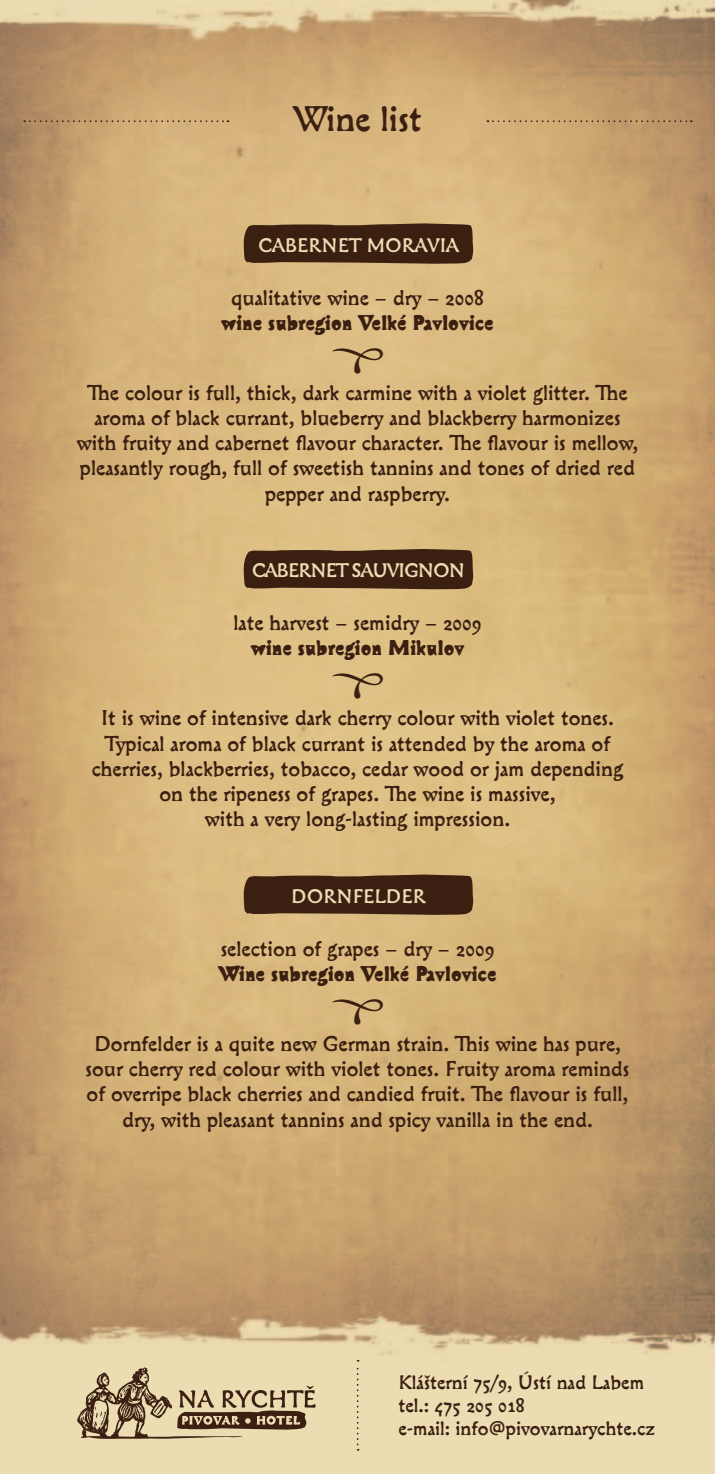
<style>
.page{position:relative;width:715px;height:1474px;background:#fff}
.page>*{position:absolute;margin:0;border:0;box-sizing:border-box;transform-origin:0 0}
.t1{font:47.25px "Ozdoby";color:#3b2012}
.t2{font:35px "Cobra";color:#3b2012}
.t3{font:21px/25.2px "Cobra";color:#3b2012;text-align:center}
.t4{font:700 21px "Cobra";color:#3b2012}
.t5{font:19.25px/23.1px "Cobra";color:#3b2012}
.t6{font:19.25px "Cobra";color:#ecdcb2}
.t7{font:19.25px "Cobra";letter-spacing:-.05em;color:#ecdcb2}
</style>
<div class="page">
<div style="left:0;top:0;width:714px;height:1473px;background:#ecdcb2"></div>
<img style="left:0;top:0;width:714px;height:1362px">
<svg style="left:24px;top:120px;width:204px;height:2px"></svg>
<svg style="left:487px;top:120px;width:204px;height:2px"></svg>
<svg style="left:356px;top:1359px;width:2px;height:91px"></svg>
<svg style="left:77px;top:1367px;width:238px;height:71px"></svg>
<svg style="left:243px;top:223px;width:230px;height:41px;background:#472c1a"></svg>
<svg style="left:243px;top:549px;width:230px;height:40px;background:#432818"></svg>
<svg style="left:243px;top:874px;width:230px;height:41px;background:#472c1a"></svg>
<p class="t2" style="left:293px;top:99px;width:130px">Wine list</p>
<p class="t6" style="left:258px;top:234px;width:202px">CABERNET MORAVIA</p>
<p class="t3" style="left:231px;top:287px;width:254px">qualitative wine – dry – 2008</p>
<p class="t4" style="left:221px;top:310px;width:274px">wine subregion Velké Pavlovice</p>
<p class="t1" style="left:331px;top:328px;width:53px">Ö</p>
<p class="t3" style="left:77px;top:382px;width:562px">The colour is full, thick, dark carmine with a violet glitter. The aroma of black currant, blueberry and blackberry harmonizes with fruity and cabernet flavour character. The flavour is mellow, pleasantly rough, full of sweetish tannins and tones of dried red pepper and raspberry.</p>
<p class="t7" style="left:252px;top:560px;width:215px">CABERNET SAUVIGNON</p>
<p class="t3" style="left:233px;top:613px;width:249px">late harvest – semidry – 2009</p>
<p class="t4" style="left:251px;top:636px;width:215px">wine subregion Mikulov</p>
<p class="t1" style="left:331px;top:653px;width:53px">Ö</p>
<p class="t3" style="left:92px;top:708px;width:532px">It is wine of intensive dark cherry colour with violet tones.<br>Typical aroma of black currant is attended by the aroma of cherries, blackberries, tobacco, cedar wood or jam depending on the ripeness of grapes. The wine is massive,<br>with a very long-lasting impression.</p>
<p class="t6" style="left:291px;top:885px;width:136px">DORNFELDER</p>
<p class="t3" style="left:221px;top:938px;width:275px">selection of grapes – dry – 2009</p>
<p class="t4" style="left:218px;top:961px;width:279px">Wine subregion Velké Pavlovice</p>
<p class="t1" style="left:331px;top:979px;width:53px">Ö</p>
<p class="t3" style="left:85px;top:1033px;width:545px">Dornfelder is a quite new German strain. This wine has pure, sour cherry red colour with violet tones. Fruity aroma reminds of overripe black cherries and candied fruit. The flavour is full, dry, with pleasant tannins and spicy vanilla in the end.</p>
<p class="t5" style="left:398px;top:1372px;width:247px">Klášterní 75/9, Ústí nad Labem</p>
<p class="t5" style="left:398px;top:1395px;width:258px">tel.: 475 205 018<br>e-mail: info@pivovarnarychte.cz</p>
</div>
